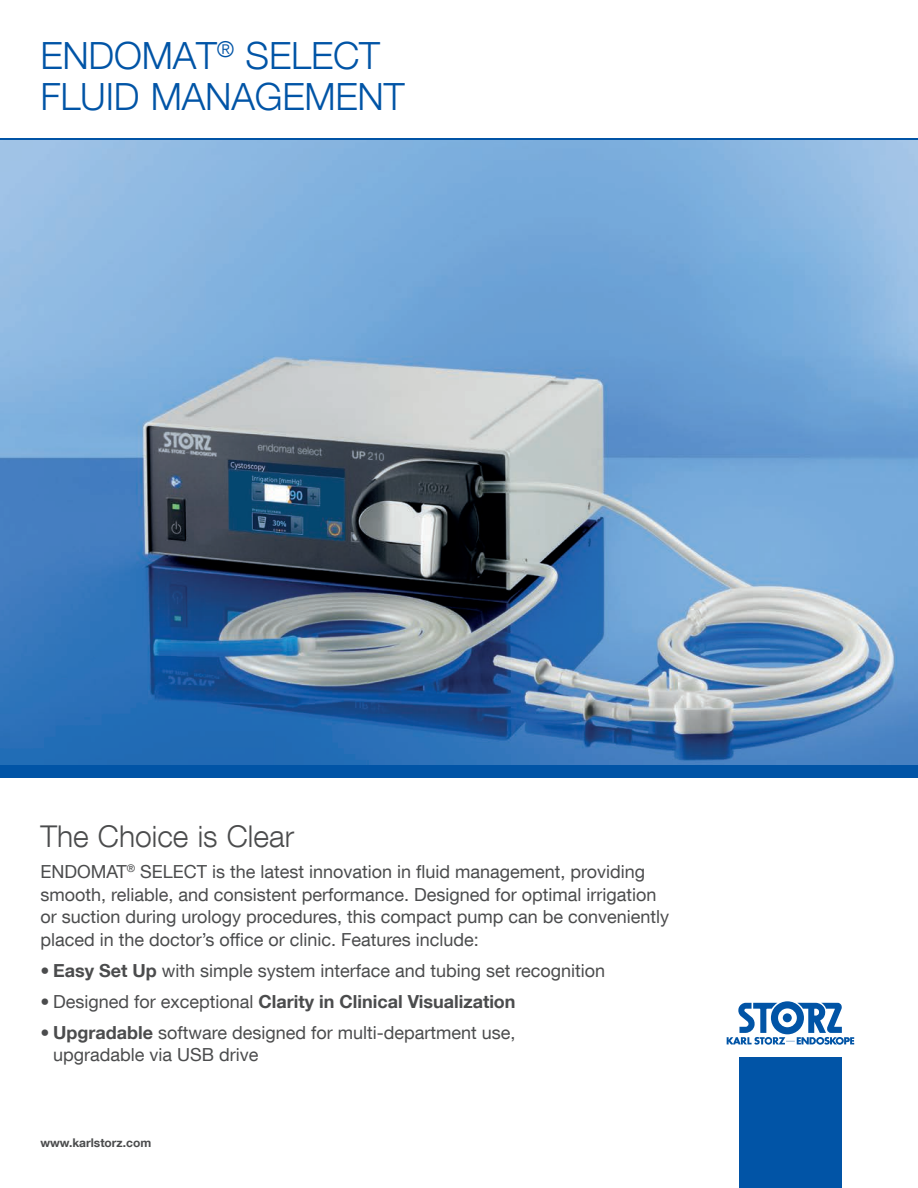
<style>
.page{position:relative;width:918px;height:1188px;background:#fff}
.page>*{position:absolute;margin:0;border:0;box-sizing:border-box;transform-origin:0 0}
.t1{font:300 37.5px/40.5px "KS Helvetica Neue";letter-spacing:-.005em;color:#0154a6}
.t2{font:300 30px "KS Helvetica Neue";color:#4b4c4d}
.t3{font:18px/22.5px "KS Helvetica Neue";color:#4b4c4d}
.t4{font:700 18px "KS Helvetica Neue";color:#4b4c4d}
.t5{font:700 12px "KS Helvetica Neue";color:#4b4c4d}
.s1{font-weight:700}
.s2{font-weight:400}
</style>
<div class="page">
<img style="left:0;top:140px;width:918px;height:625px">
<div style="left:0;top:765px;width:918px;height:13px;background:#0154a6"></div>
<hr style="left:0;top:138px;width:918px;height:2px;background:#0154a6">
<div style="left:739px;top:1057px;width:102px;height:131px;background:#0154a6"></div>
<svg style="left:727px;top:1001px;width:127px;height:44px"></svg>
<h1 class="t1" style="left:40px;top:35px;width:366px">ENDOMAT<sup>®</sup> SELECT<br>FLUID MANAGEMENT</h1>
<h2 class="t2" style="left:40px;top:818px;width:255px">The Choice is Clear</h2>
<p class="t3" style="left:40px;top:860px;width:630px">ENDOMAT<sup>®</sup> SELECT is the latest innovation in fluid management, providing smooth, reliable, and consistent performance. Designed for optimal irrigation or suction during urology procedures, this compact pump can be conveniently placed in the doctor’s office or clinic. Features include:</p>
<p class="t3" style="left:40px;top:959px;width:566px"><span class="s1">• Easy Set Up</span> with simple system interface and tubing set recognition</p>
<p class="t4" style="left:40px;top:990px;width:477px"><span class="s2">• Designed for exceptional</span> Clarity in Clinical Visualization</p>
<p class="t3" style="left:53px;top:1021px;width:464px;text-indent:-13px"><span class="s1">• Upgradable</span> software designed for multi-department use, upgradable via USB drive</p>
<p class="t5" style="left:40px;top:1135px;width:112px">www.karlstorz.com</p>
</div>
